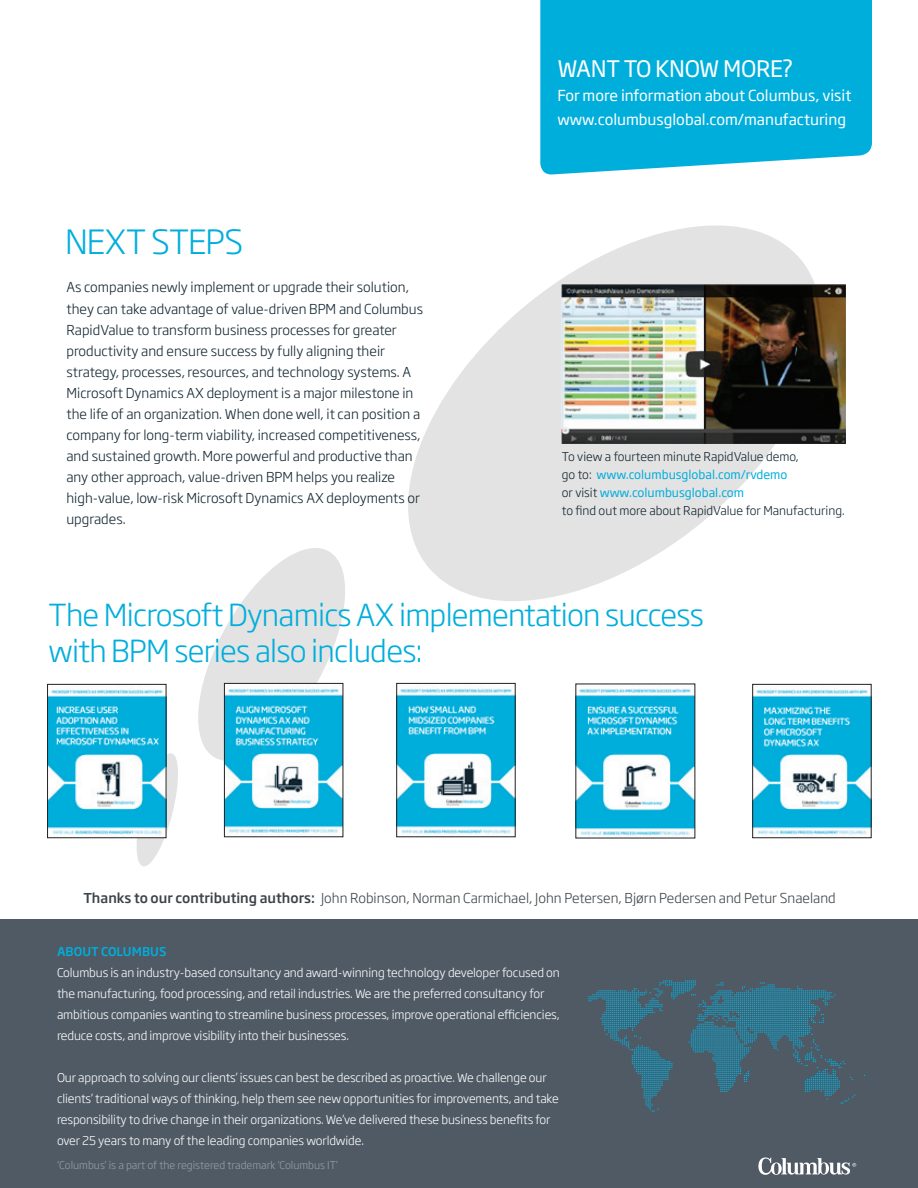
<style>
.page{position:relative;width:918px;height:1188px;background:#fff}
.page>*{position:absolute;margin:0;border:0;box-sizing:border-box;transform-origin:0 0}
.t1{font:300 33px "Soho Gothic Std";letter-spacing:-.03em;color:#00aedc}
.t2{font:300 30px/36px "Soho Gothic Std";letter-spacing:-.025em;color:#00aedc}
.t3{font:22.5px "Soho Gothic Std";letter-spacing:-.01em;color:#fff}
.t4{font:15px/24px "Soho Gothic Std";color:#fff}
.t5{font:300 13.5px/21px "Soho Gothic Std";color:#112530}
.t6{font:300 13.5px "Soho Gothic Std";color:#3c4348}
.t7{font:300 12px/21px "Soho Gothic Std";letter-spacing:-.01em;color:#fff}
.t8{font:300 12px/18px "Soho Gothic Std";color:#112530}
.t9{font:500 12px "Soho Gothic Std";letter-spacing:.005em;color:#00aedc}
.t10{font:300 10.5px "Soho Gothic Std";color:#989ea8}
.s1{font-weight:400;color:#00aedc}
.s2{font-weight:500}
</style>
<div class="page">
<svg style="left:408px;top:225px;width:407px;height:376px;fill:#e4e3e3"></svg>
<svg style="left:198px;top:548px;width:147px;height:213px"></svg>
<svg style="left:134px;top:753px;width:44px;height:113px"></svg>
<div style="left:0;top:919px;width:918px;height:269px;background:#4f5a65"></div>
<svg style="left:758px;top:1157px;width:98px;height:18px"></svg>
<svg style="left:588px;top:980px;width:267px;height:132px"></svg>
<div style="left:540px;top:0;width:332px;height:175px;background:#00aedc"></div>
<img style="left:562px;top:284px;width:284px;height:160px">
<img style="left:49px;top:686px;width:115px;height:150px">
<div style="left:47px;top:684px;width:119px;height:154px;border:1px solid #231f20"></div>
<img style="left:577px;top:688px;width:116px;height:148px">
<img style="left:754px;top:686px;width:116px;height:150px">
<div style="left:752px;top:684px;width:120px;height:154px;border:1px solid #231f20"></div>
<img style="left:226px;top:685px;width:115px;height:150px">
<div style="left:224px;top:683px;width:119px;height:154px;border:1px solid #231f20"></div>
<img style="left:398px;top:685px;width:116px;height:150px">
<div style="left:396px;top:683px;width:120px;height:154px;border:1px solid #231f20"></div>
<h1 class="t1" style="left:65px;top:221px;width:179px">NEXT STEPS</h1>
<p class="t5" style="left:66px;top:277px;width:358px">As companies newly implement or upgrade their solution, they can take advantage of value-driven BPM and Columbus RapidValue to transform business processes for greater productivity and ensure success by fully aligning their strategy, processes, resources, and technology systems. A Microsoft Dynamics AX deployment is a major milestone in the life of an organization. When done well, it can position a company for long-term viability, increased competitiveness, and sustained growth. More powerful and productive than any other approach, value-driven BPM helps you realize high-value, low-risk Microsoft Dynamics AX deployments or upgrades.</p>
<h3 class="t3" style="left:557px;top:55px;width:238px">WANT TO KNOW MORE?</h3>
<p class="t4" style="left:557px;top:84px;width:296px">For more information about Columbus, visit www.columbusglobal.com/manufacturing</p>
<p class="t8" style="left:562px;top:448px;width:284px">To view a fourteen minute RapidValue demo,<br>go to: <span class="s1">www.columbusglobal.com/rvdemo<br></span>or visit <span class="s1">www.columbusglobal.com<br></span>to find out more about RapidValue for Manufacturing.</p>
<h2 class="t2" style="left:49px;top:597px;width:657px">The Microsoft Dynamics AX implementation success with BPM series also includes:</h2>
<p class="t6" style="left:83px;top:889px;width:754px"><span class="s2">Thanks to our contributing authors:</span> John Robinson, Norman Carmichael, John Petersen, Bjørn Pedersen and Petur Snaeland</p>
<p class="t9" style="left:57px;top:944px;width:111px">ABOUT COLUMBUS</p>
<p class="t7" style="left:57px;top:962px;width:504px">Columbus is an industry-based consultancy and award-winning technology developer focused on the manufacturing, food processing, and retail industries. We are the preferred consultancy for ambitious companies wanting to streamline business processes, improve operational efficiencies, reduce costs, and improve visibility into their businesses.</p>
<p class="t7" style="left:57px;top:1067px;width:503px">Our approach to solving our clients’ issues can best be described as proactive. We challenge our clients’ traditional ways of thinking, help them see new opportunities for improvements, and take responsibility to drive change in their organizations. We’ve delivered these business benefits for over 25 years to many of the leading companies worldwide.</p>
<p class="t10" style="left:58px;top:1159px;width:282px">’Columbus’ is a part of the registered trademark ‘Columbus IT’</p>
</div>
